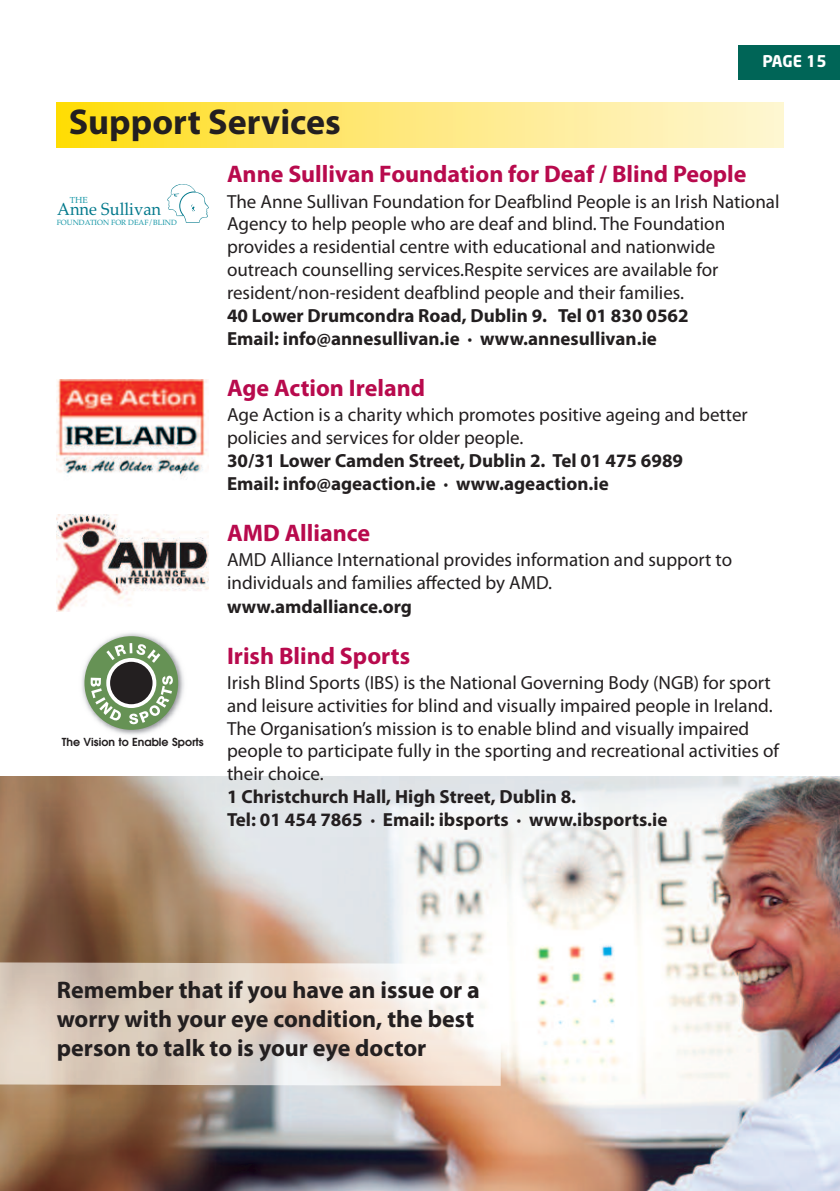
<style>
.page{position:relative;width:840px;height:1191px;background:#fff}
.page>*{position:absolute;margin:0;border:0;box-sizing:border-box;transform-origin:0 0}
.t1{font:700 36px "Myriad Pro";color:#231f20}
.t2{font:700 24px/28.8px "Myriad Pro";color:#231f20}
.t3{font:700 24px "Myriad Pro";color:#b80a4d}
.t4{font:19px/22.8px "Myriad Pro";color:#231f20}
.t5{font:700 19px/23.6px "Myriad Pro";color:#231f20}
.t6{font:17.4px "Palatino";color:#00788b;scale:.94 1}
.t7{font:700 16px "Neo Sans";letter-spacing:-.01em;color:#fff}
.t8{font:600 11px "Avant Garde";color:#231f20}
.t9{font:8.8px "Palatino";color:#1596a6}
.t10{font:7.6px "Palatino";color:#1596a6}
</style>
<div class="page">
<img style="left:0;top:777px;width:839px;height:414px">
<div style="left:737px;top:45px;width:102px;height:34px;background:#006557"></div>
<img style="left:82px;top:633px;width:102px;height:102px">
<div style="left:84px;top:636px;width:94px;height:94px;background:#669255;border-radius:50%"></div>
<svg style="left:106px;top:643px;width:54px;height:20px"></svg>
<svg style="left:90px;top:677px;width:31px;height:44px"></svg>
<svg style="left:129px;top:675px;width:44px;height:49px"></svg>
<svg style="left:106px;top:658px;width:50px;height:50px"></svg>
<div style="left:110px;top:662px;width:42px;height:42px;background:#231f20;border-radius:50%"></div>
<svg style="left:57px;top:102px;width:725px;height:45px;background:#fee979"></svg>
<img style="left:0;top:962px;width:500px;height:123px">
<svg style="left:167px;top:184px;width:42px;height:39px"></svg>
<img style="left:57px;top:380px;width:152px;height:99px">
<img style="left:57px;top:514px;width:152px;height:98px">
<h1 class="t1" style="left:69px;top:108px;width:273px">Support Services</h1>
<p class="t7" style="left:762px;top:52px;width:66px">PAGE 15</p>
<p class="t9" style="left:70px;top:195px;width:20px">THE</p>
<p class="t10" style="left:57px;top:217px;width:122px">FOUNDATION FOR DEAF/BLIND</p>
<p class="t6" style="left:57px;top:198px;width:112px">Anne Sullivan</p>
<p class="t8" style="left:62px;top:737px;width:143px">The Vision to Enable Sports</p>
<p class="t3" style="left:227px;top:165px;width:520px">Anne Sullivan Foundation for Deaf / Blind People</p>
<p class="t4" style="left:227px;top:191px;width:553px">The Anne Sullivan Foundation for Deafblind People is an Irish National Agency to help people who are deaf and blind. The Foundation provides a residential centre with educational and nationwide outreach counselling services.Respite services are available for resident/non-resident deafblind people and their families.</p>
<p class="t5" style="left:227px;top:305px;width:463px">40 Lower Drumcondra Road, Dublin 9. Tel 01 830 0562<br>Email: info@annesullivan.ie · www.annesullivan.ie</p>
<p class="t3" style="left:227px;top:379px;width:199px">Age Action Ireland</p>
<p class="t4" style="left:227px;top:405px;width:522px">Age Action is a charity which promotes positive ageing and better policies and services for older people.</p>
<p class="t5" style="left:227px;top:450px;width:457px">30/31 Lower Camden Street, Dublin 2. Tel 01 475 6989<br>Email: info@ageaction.ie · www.ageaction.ie</p>
<p class="t3" style="left:227px;top:524px;width:144px">AMD Alliance</p>
<p class="t4" style="left:227px;top:550px;width:506px">AMD Alliance International provides information and support to individuals and families affected by AMD.</p>
<p class="t5" style="left:227px;top:596px;width:186px">www.amdalliance.org</p>
<p class="t3" style="left:227px;top:647px;width:184px">Irish Blind Sports</p>
<p class="t4" style="left:227px;top:672px;width:553px">Irish Blind Sports (IBS) is the National Governing Body (NGB) for sport and leisure activities for blind and visually impaired people in Ireland.<br>The Organisation’s mission is to enable blind and visually impaired people to participate fully in the sporting and recreational activities of their choice.</p>
<p class="t5" style="left:227px;top:786px;width:441px;line-height:22.8px">1 Christchurch Hall, High Street, Dublin 8.<br>Tel: 01 454 7865 · Email: ibsports · www.ibsports.ie</p>
<p class="t2" style="left:57px;top:977px;width:424px">Remember that if you have an issue or a worry with your eye condition, the best person to talk to is your eye doctor</p>
</div>
